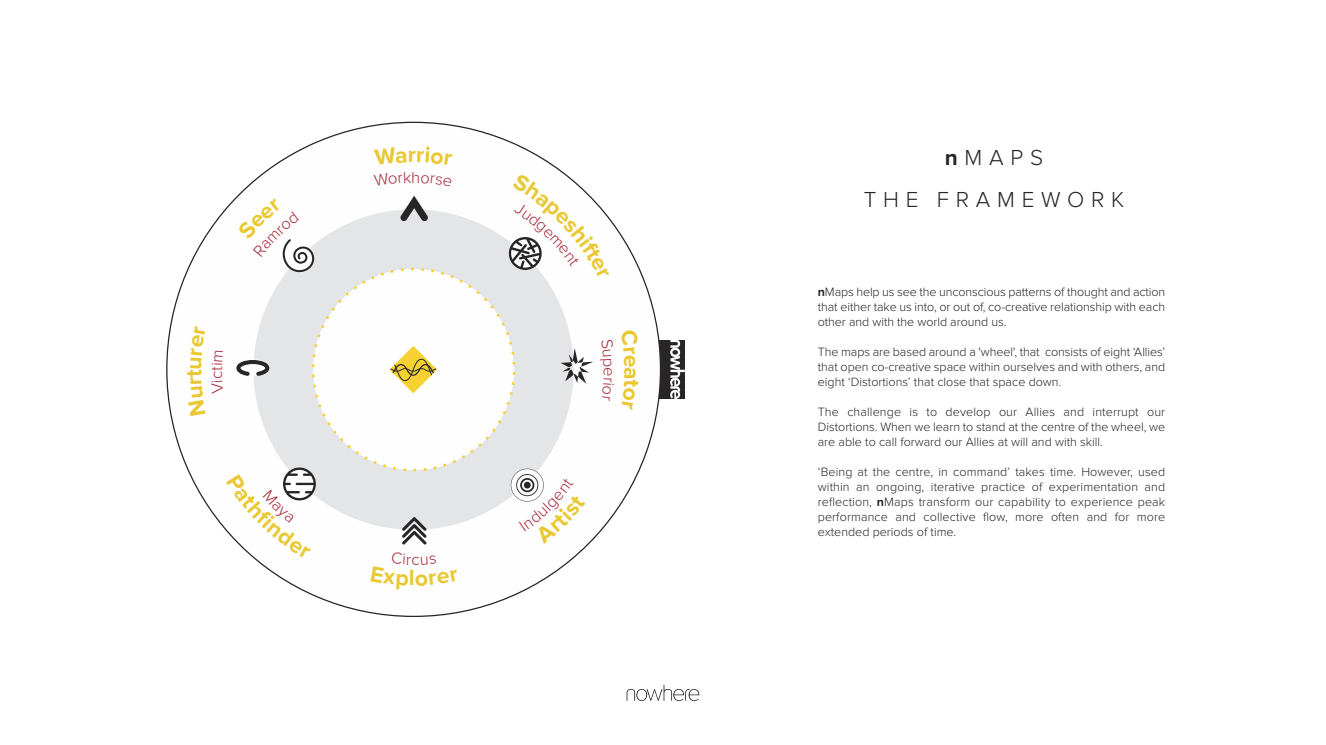
<style>
.page{position:relative;width:1326px;height:745px;background:#fff}
.page>*{position:absolute;margin:0;border:0;box-sizing:border-box;transform-origin:0 0}
.t1{font:700 22.75px "Proxima Nova";color:#e9c831}
.t2{font:300 22.5px/41.2px "Proxima Nova";letter-spacing:.3em;color:#272526;text-align:center}
.t3{font:300 16.5px "Proxima Nova";color:#a92738}
.t4{font:300 12.5px/15px "Proxima Nova";color:#272526;text-align:justify}
.s1{font-weight:700}
</style>
<div class="page">
<div style="left:625px;top:339px;width:59px;height:59px;background:#272526"></div>
<svg style="left:670px;top:339px;width:14px;height:60px"></svg>
<div style="left:167px;top:122px;width:493px;height:494px;background:#fefefe;border-radius:50%"></div>
<div style="left:253px;top:209px;width:320px;height:320px;background:#e4e5e7;border-radius:50%"></div>
<div style="left:313px;top:269px;width:201px;height:201px;background:#fefefe;border-radius:50%"></div>
<div style="left:236px;top:359px;width:33px;height:16px;background:#fefefe;border-radius:50%"></div>
<svg style="left:400px;top:195px;width:28px;height:26px"></svg>
<svg style="left:402px;top:517px;width:24px;height:27px"></svg>
<svg style="left:561px;top:348px;width:32px;height:35px"></svg>
<svg style="left:236px;top:360px;width:33px;height:16px"></svg>
<svg style="left:390px;top:346px;width:47px;height:47px"></svg>
<svg style="left:626px;top:685px;width:73px;height:15px"></svg>
<svg style="left:508px;top:173px;width:101px;height:105px"></svg>
<svg style="left:282px;top:239px;width:32px;height:33px"></svg>
<svg style="left:226px;top:467px;width:90px;height:91px"></svg>
<svg style="left:511px;top:468px;width:33px;height:34px"></svg>
<h1 class="t1" style="left:408px;top:147px;width:10px">r</h1>
<h1 class="t1" style="left:186px;top:377px;width:9px;rotate:-90deg">t</h1>
<h1 class="t1" style="left:639px;top:367px;width:14px;rotate:90deg">a</h1>
<h3 class="t3" style="left:614px;top:367px;width:11px;rotate:90deg">e</h3>
<h1 class="t1" style="left:409px;top:570px;width:7px">l</h1>
<h2 class="t2" style="left:863px;top:139px;width:262px"><span class="s1">n</span>MAPs<br>THE FRAMEWORK</h2>
<p class="t4" style="left:817px;top:285px;width:349px"><span class="s1">n</span>Maps help us see the unconscious patterns of thought and action that either take us into, or out of, co-creative relationship with each other and with the world around us.</p>
<p class="t4" style="left:817px;top:345px;width:349px">The maps are based around a 'wheel', that consists of eight ‘Allies’ that open co-creative space within ourselves and with others, and eight ‘Distortions’ that close that space down.</p>
<p class="t4" style="left:817px;top:405px;width:349px">The challenge is to develop our Allies and interrupt our Distortions. When we learn to stand at the centre of the wheel, we are able to call forward our Allies at will and with skill.</p>
<p class="t4" style="left:817px;top:465px;width:349px">‘Being at the centre, in command’ takes time. However, used within an ongoing, iterative practice of experimentation and reflection, <span class="s1">n</span>Maps transform our capability to experience peak performance and collective flow, more often and for more extended periods of time.</p>
</div>
